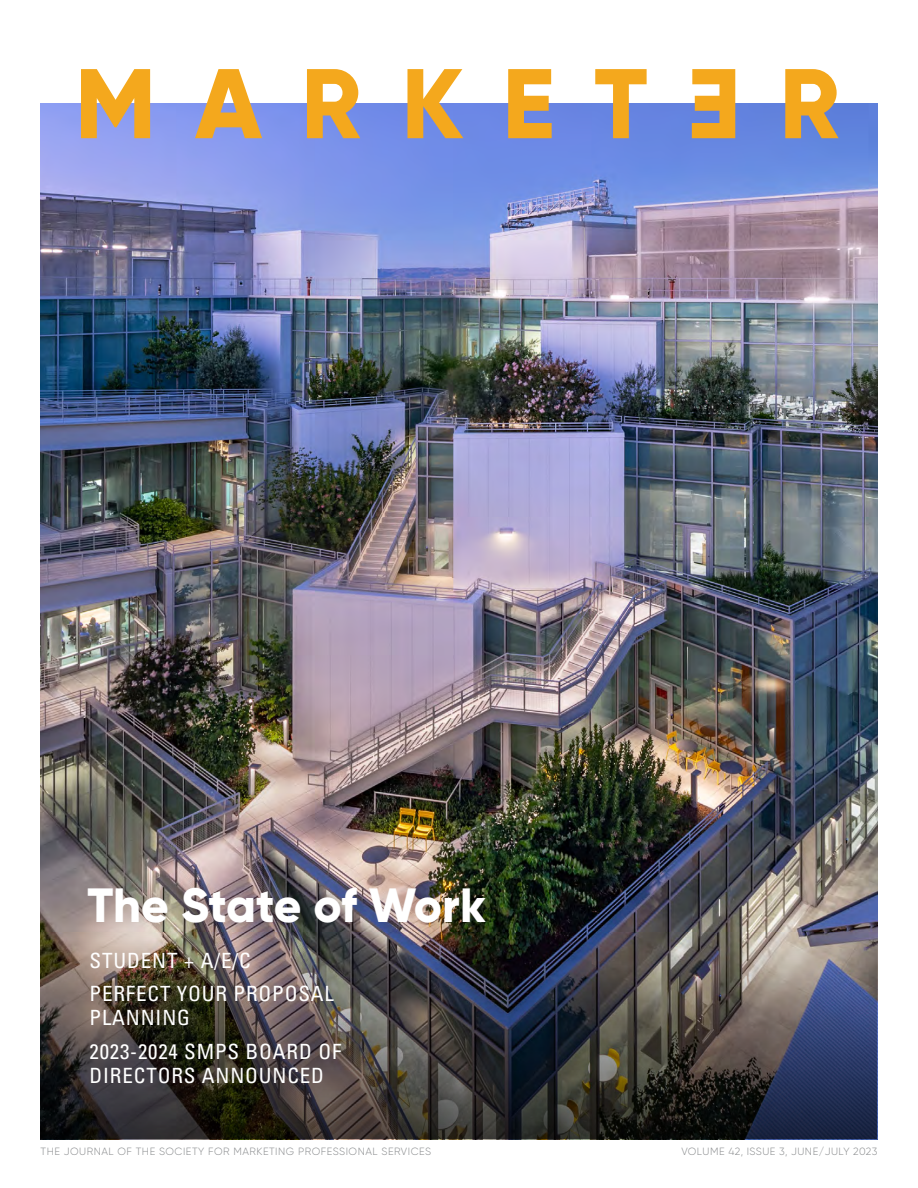
<style>
.page{position:relative;width:918px;height:1188px;background:#fff}
.page>*{position:absolute;margin:0;border:0;box-sizing:border-box;transform-origin:0 0}
.t1{font:800 48px "Gilroy";letter-spacing:-.01em;color:#fff}
.t2{font:condensed 21px/24px "Univers LT Std";letter-spacing:.04em;color:#fff}
.t3{font:300 10.5px "Gilroy";letter-spacing:.05em;color:#8a8c8e}
</style>
<div class="page">
<img style="left:40px;top:104px;width:838px;height:697px">
<img style="left:40px;top:801px;width:838px;height:338px">
<svg style="left:81px;top:69px;width:758px;height:69px"></svg>
<svg style="left:692px;top:69px;width:43px;height:69px;background:#e3ad4e"></svg>
<div style="left:78px;top:877px;width:425px;height:65px;background:#000;opacity:.15"></div>
<p class="t1" style="left:87px;top:875px;width:400px">The State of Work</p>
<p class="t2" style="left:90px;top:948px;width:163px">STUDENT + A/E/C</p>
<p class="t2" style="left:90px;top:982px;width:246px">PERFECT YOUR PROPOSAL<br>PLANNING</p>
<p class="t2" style="left:90px;top:1039px;width:253px">2023-2024 SMPS BOARD OF<br>DIRECTORS ANNOUNCED</p>
<p class="t3" style="left:41px;top:1145px;width:392px">THE JOURNAL OF THE SOCIETY FOR MARKETING PROFESSIONAL SERVICES</p>
<p class="t3" style="left:681px;top:1145px;width:198px">VOLUME 42, ISSUE 3, JUNE/JULY 2023</p>
</div>
